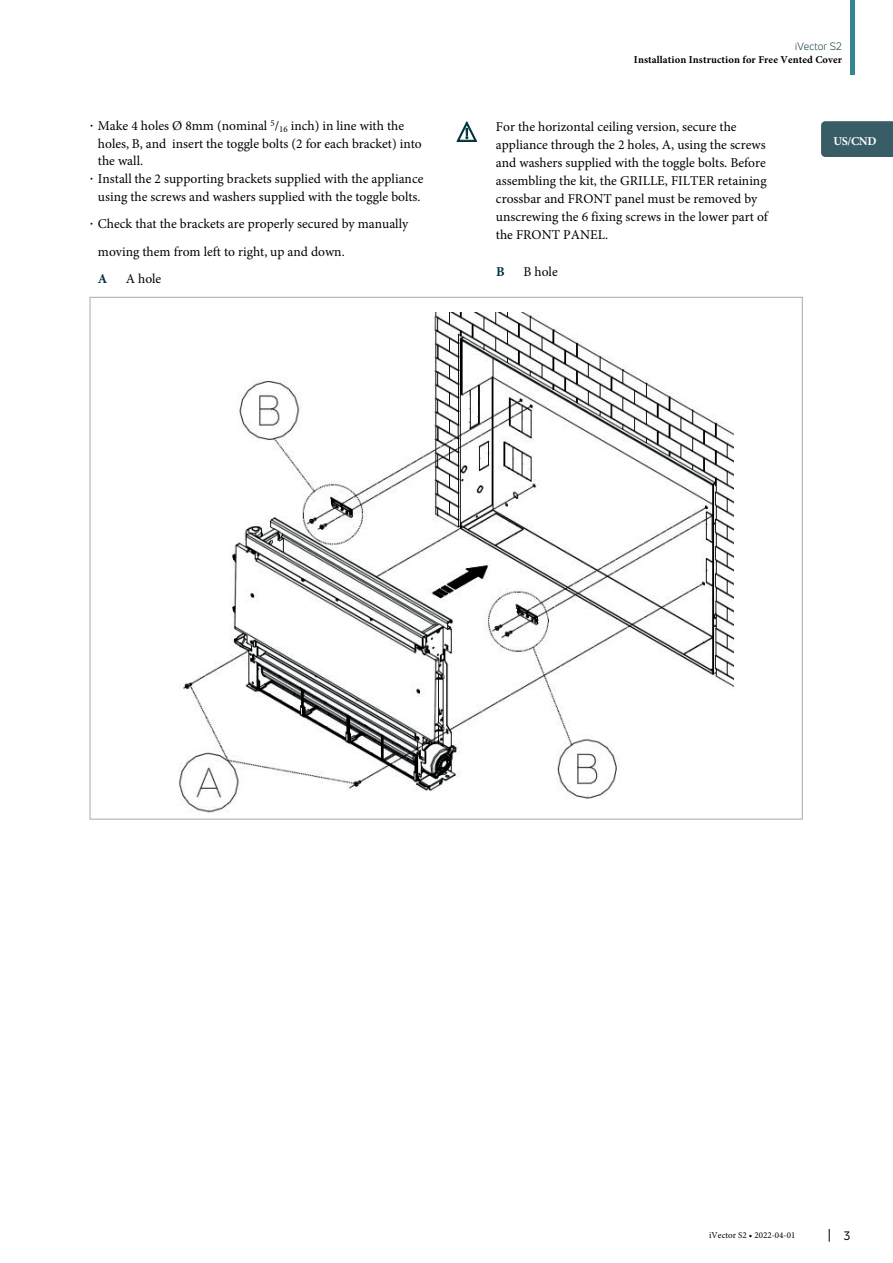
<style>
.page{position:relative;width:893px;height:1263px;background:#fff}
.page>*{position:absolute;margin:0;border:0;box-sizing:border-box;transform-origin:0 0}
.t1{font:13.5px/18px "Minion Pro";color:#000}
.t2{font:700 13.5px "Minion Pro";color:#00343d}
.t3{font:700 12px "Minion Pro";color:#fff}
.t4{font:12px "Uni Neue";color:#000}
.t5{font:700 10.5px "Minion Pro";letter-spacing:.01em;color:#000}
.t6{font:10.5px "Uni Neue";letter-spacing:.01em;color:#00343d}
.t7{font:9px "Minion Pro";color:#000}
.s1{font-family:"Uni Neue"}
</style>
<div class="page">
<svg style="left:456px;top:121px;width:21px;height:21px"></svg>
<img style="left:179px;top:313px;width:554px;height:500px">
<div style="left:821px;top:121px;width:72px;height:36px;background:#395d67"></div>
<svg style="left:829px;top:1229px;width:1px;height:13px"></svg>
<div style="left:850px;top:0;width:5px;height:74px;background:#348693"></div>
<p class="t1" style="left:98px;top:117px;width:325px;line-height:17.5px;text-indent:-9px"><span class="s1">•</span> Make 4 holes Ø 8mm (nominal <sup>5</sup>/<sub>16</sub> inch) in line with the holes, B, and insert the toggle bolts (2 for each bracket) into the wall.</p>
<p class="t1" style="left:89px;top:170px;width:335px;text-align:center"><span class="s1">•</span> Install the 2 supporting brackets supplied with the appliance using the screws and washers supplied with the toggle bolts.</p>
<p class="t1" style="left:98px;top:210px;width:312px;line-height:27.5px;text-indent:-9px"><span class="s1">•</span> Check that the brackets are properly secured by manually moving them from left to right, up and down.</p>
<p class="t2" style="left:98px;top:269px;width:11px">A</p>
<p class="t1" style="left:126px;top:270px;width:37px">A hole</p>
<p class="t6" style="left:795px;top:40px;width:48px">iVector S2</p>
<p class="t5" style="left:634px;top:53px;width:210px">Installation Instruction for Free Vented Cover</p>
<p class="t1" style="left:496px;top:118px;width:273px">For the horizontal ceiling version, secure the appliance through the 2 holes, A, using the screws and washers supplied with the toggle bolts. Before assembling the kit, the GRILLE, FILTER retaining crossbar and FRONT panel must be removed by unscrewing the 6 fixing screws in the lower part of the FRONT PANEL.</p>
<p class="t2" style="left:496px;top:262px;width:10px">B</p>
<p class="t1" style="left:523px;top:262px;width:36px">B hole</p>
<p class="t3" style="left:833px;top:132px;width:45px">US/CND</p>
<p class="t7" style="left:709px;top:1229px;width:88px">iVector S2 • 2022-04-01</p>
<p class="t4" style="left:843px;top:1228px;width:8px">3</p>
</div>
